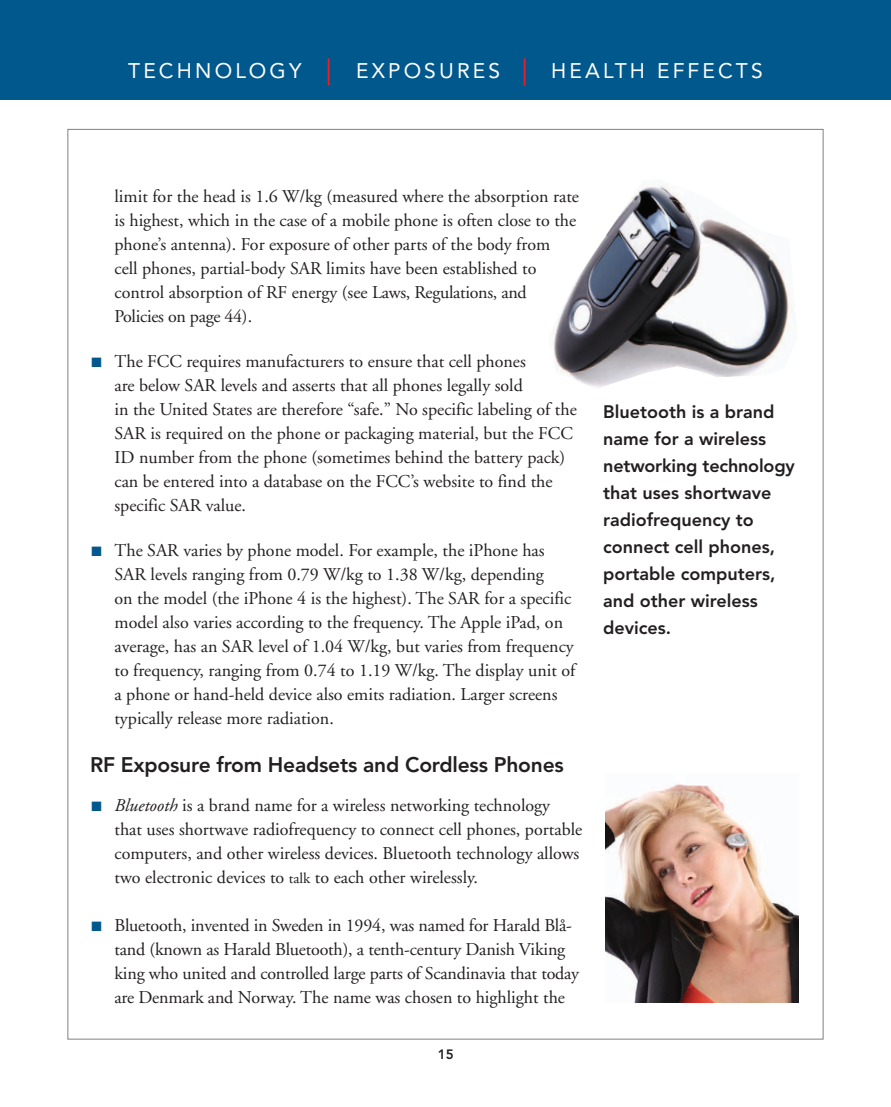
<style>
.page{position:relative;width:891px;height:1107px;background:#fff}
.page>*{position:absolute;margin:0;border:0;box-sizing:border-box;transform-origin:0 0}
.t1{font:800 21px "Avenir";letter-spacing:-.01em;color:#231f20}
.t2{font:21px "Avenir";letter-spacing:.15em;color:#fff}
.t3{font:18px/24px "Adobe Garamond";color:#231f20}
.t4{font:800 18px/27px "Avenir";color:#231f20}
.t5{font:800 13.5px "Avenir";color:#231f20}
.s1{color:#00588d}
.s2{font-style:italic}
.s3{font-size:15px}
</style>
<div class="page">
<div style="left:0;top:0;width:891px;height:99px;background:#00588d"></div>
<hr style="left:328px;top:58px;width:2px;height:28px;background:#e91d23">
<hr style="left:524px;top:58px;width:2px;height:28px;background:#e91d23">
<svg style="left:553px;top:185px;width:240px;height:203px"></svg>
<img style="left:605px;top:784px;width:194px;height:219px">
<p class="t2" style="left:128px;top:62px;width:175px">TECHNOLOGY</p>
<p class="t2" style="left:356px;top:62px;width:146px">EXPOSURES</p>
<p class="t2" style="left:551px;top:62px;width:213px">HEALTH EFFECTS</p>
<p class="t3" style="left:115px;top:186px;width:466px">limit for the head is 1.6 W/kg (measured where the absorption rate is highest, which in the case of a mobile phone is often close to the phone’s antenna). For exposure of other parts of the body from<br>cell phones, partial-body SAR limits have been established to control absorption of RF energy (see Laws, Regulations, and Policies on page 44).</p>
<p class="t3" style="left:114px;top:351px;width:464px;text-indent:-23px"><span class="s1">■</span> The FCC requires manufacturers to ensure that cell phones<br>are below SAR levels and asserts that all phones legally sold<br>in the United States are therefore “safe.” No specific labeling of the SAR is required on the phone or packaging material, but the FCC ID number from the phone (sometimes behind the battery pack) can be entered into a database on the FCC’s website to find the specific SAR value.</p>
<p class="t3" style="left:114px;top:540px;width:463px;text-indent:-23px"><span class="s1">■</span> The SAR varies by phone model. For example, the iPhone has SAR levels ranging from 0.79 W/kg to 1.38 W/kg, depending<br>on the model (the iPhone 4 is the highest). The SAR for a specific model also varies according to the frequency. The Apple iPad, on average, has an SAR level of 1.04 W/kg, but varies from frequency to frequency, ranging from 0.74 to 1.19 W/kg. The display unit of a phone or hand-held device also emits radiation. Larger screens typically release more radiation.</p>
<p class="t1" style="left:90px;top:756px;width:475px">RF Exposure from Headsets and Cordless Phones</p>
<p class="t3" style="left:115px;top:795px;width:469px;text-indent:-23px"><span class="s1">■</span> <span class="s2">Bluetooth</span> is a brand name for a wireless networking technology<br>that uses shortwave radiofrequency to connect cell phones, portable computers, and other wireless devices. Bluetooth technology allows two electronic devices to <span class="s3">talk</span> to each other wirelessly.</p>
<p class="t3" style="left:115px;top:915px;width:466px;text-indent:-23px"><span class="s1">■</span> Bluetooth, invented in Sweden in 1994, was named for Harald Blå&shy;tand (known as Harald Bluetooth), a tenth-century Danish Viking king who united and controlled large parts of Scandinavia that today are Denmark and Norway. The name was chosen to highlight the</p>
<p class="t5" style="left:438px;top:1049px;width:17px">15</p>
<p class="t4" style="left:603px;top:400px;width:193px">Bluetooth is a brand name for a wireless networking technology that uses shortwave radiofrequency to connect cell phones, portable computers, and other wireless devices.</p>
</div>
